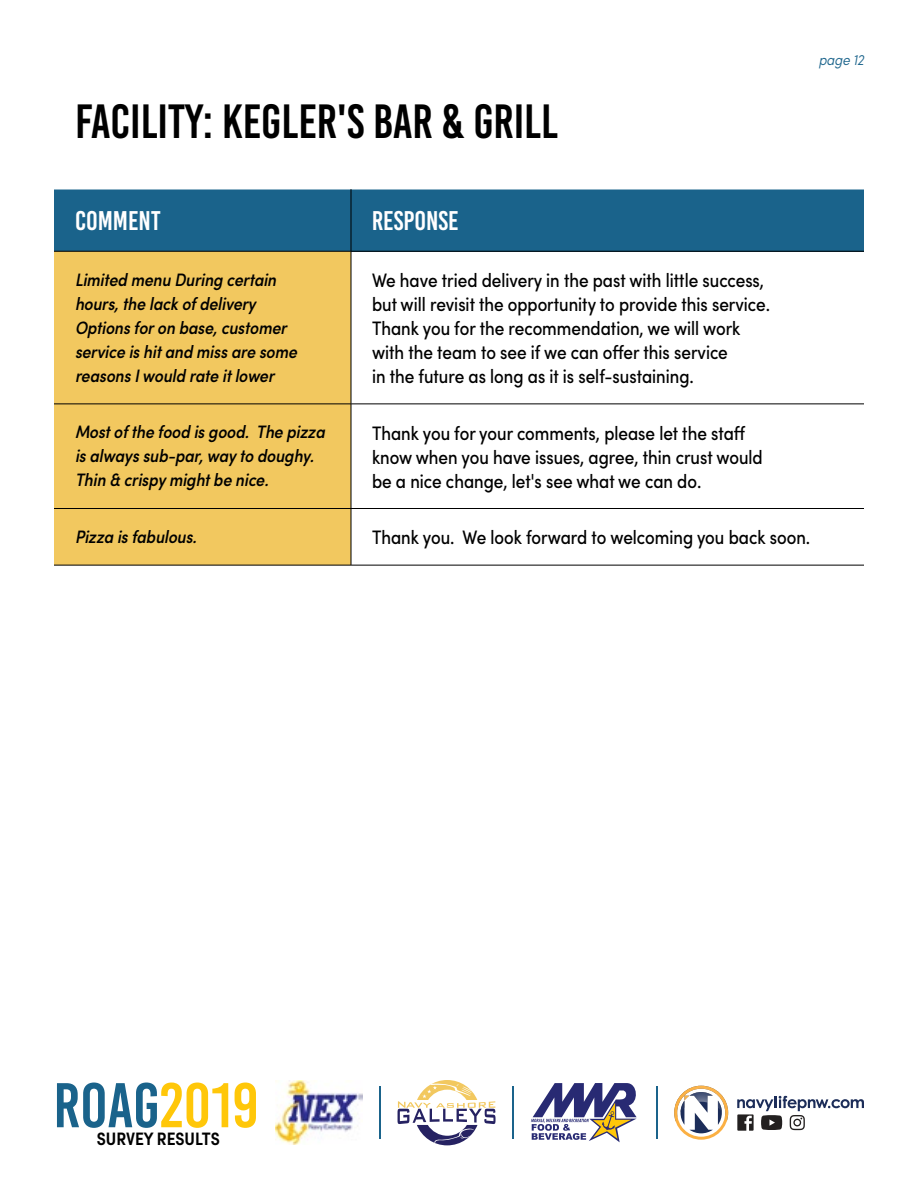
<style>
.page{position:relative;width:918px;height:1188px;background:#fff}
.page>*{position:absolute;margin:0;border:0;box-sizing:border-box;transform-origin:0 0}
.t1{font:63px "Bebas Kai";color:#1a638b}
.t2{font:48px "Bebas Kai";color:#000}
.t3{font:27px "Bebas Kai";color:#fff}
.t4{font:condensed 19.5px/24px "Sofia Pro";color:#000}
.t5{font:italic 500 condensed 18px/24px "Sofia Pro";color:#000}
.t6{font:600 condensed 18px "Sofia Pro";color:#000}
.t7{font:italic 300 condensed 15px "Sofia Pro";color:#1a638b}
.s1{color:#ffc709}
</style>
<div class="page">
<hr style="left:656px;top:1086px;width:1px;height:53px;background:#1a638b">
<hr style="left:512px;top:1086px;width:2px;height:53px;background:#1a638b">
<svg style="left:398px;top:1080px;width:98px;height:65px"></svg>
<img style="left:276px;top:1081px;width:86px;height:64px">
<hr style="left:379px;top:1086px;width:2px;height:53px;background:#1a638b">
<svg style="left:674px;top:1086px;width:54px;height:54px"></svg>
<svg style="left:737px;top:1096px;width:127px;height:35px"></svg>
<svg style="left:531px;top:1083px;width:106px;height:59px"></svg>
<div style="left:54px;top:189px;width:297px;height:62px;background:#1a638b"></div>
<div style="left:351px;top:189px;width:513px;height:62px;background:#1a638b"></div>
<div style="left:54px;top:252px;width:297px;height:313px;background:#f2c85f"></div>
<hr style="left:351px;top:251px;width:1px;height:153px;background:#000">
<hr style="left:351px;top:404px;width:1px;height:104px;background:#000">
<hr style="left:351px;top:509px;width:1px;height:56px;background:#000">
<hr style="left:54px;top:189px;width:297px;height:1px;background:#fff">
<hr style="left:351px;top:189px;width:513px;height:1px;background:#fff">
<hr style="left:351px;top:189px;width:1px;height:62px;background:#000">
<hr style="left:54px;top:251px;width:297px;height:1px;background:#000">
<hr style="left:351px;top:251px;width:513px;height:1px;background:#000">
<hr style="left:54px;top:404px;width:297px;height:1px;background:#000">
<hr style="left:351px;top:404px;width:513px;height:1px;background:#000">
<hr style="left:54px;top:508px;width:297px;height:1px;background:#000">
<hr style="left:351px;top:508px;width:513px;height:1px;background:#000">
<hr style="left:54px;top:565px;width:297px;height:1px;background:#000">
<hr style="left:351px;top:565px;width:513px;height:1px;background:#000">
<h2 class="t2" style="left:75px;top:96px;width:485px">FACILITY: KEGLER'S BAR &amp; GRILL</h2>
<p class="t7" style="left:819px;top:50px;width:47px">page 12</p>
<h3 class="t3" style="left:75px;top:206px;width:87px">COMMENT</h3>
<h3 class="t3" style="left:372px;top:206px;width:88px">RESPONSE</h3>
<p class="t5" style="left:75px;top:267px;width:223px">Limited menu During certain hours, the lack of delivery<br>Options for on base, customer service is hit and miss are some reasons I would rate it lower</p>
<p class="t4" style="left:372px;top:268px;width:400px">We have tried delivery in the past with little success, but will revisit the opportunity to provide this service.<br>Thank you for the recommendation, we will work with the team to see if we can offer this service<br>in the future as long as it is self-sustaining.</p>
<p class="t5" style="left:75px;top:420px;width:251px">Most of the food is good. The pizza is always sub-par, way to doughy.<br>Thin &amp; crispy might be nice.</p>
<p class="t4" style="left:372px;top:420px;width:392px">Thank you for your comments, please let the staff know when you have issues, agree, thin crust would be a nice change, let's see what we can do.</p>
<p class="t5" style="left:75px;top:524px;width:123px">Pizza is fabulous.</p>
<p class="t4" style="left:372px;top:525px;width:440px">Thank you. We look forward to welcoming you back soon.</p>
<h1 class="t1" style="left:54px;top:1072px;width:206px">ROAG<span class="s1">2019</span></h1>
<p class="t6" style="left:97px;top:1128px;width:125px">SURVEY RESULTS</p>
</div>
